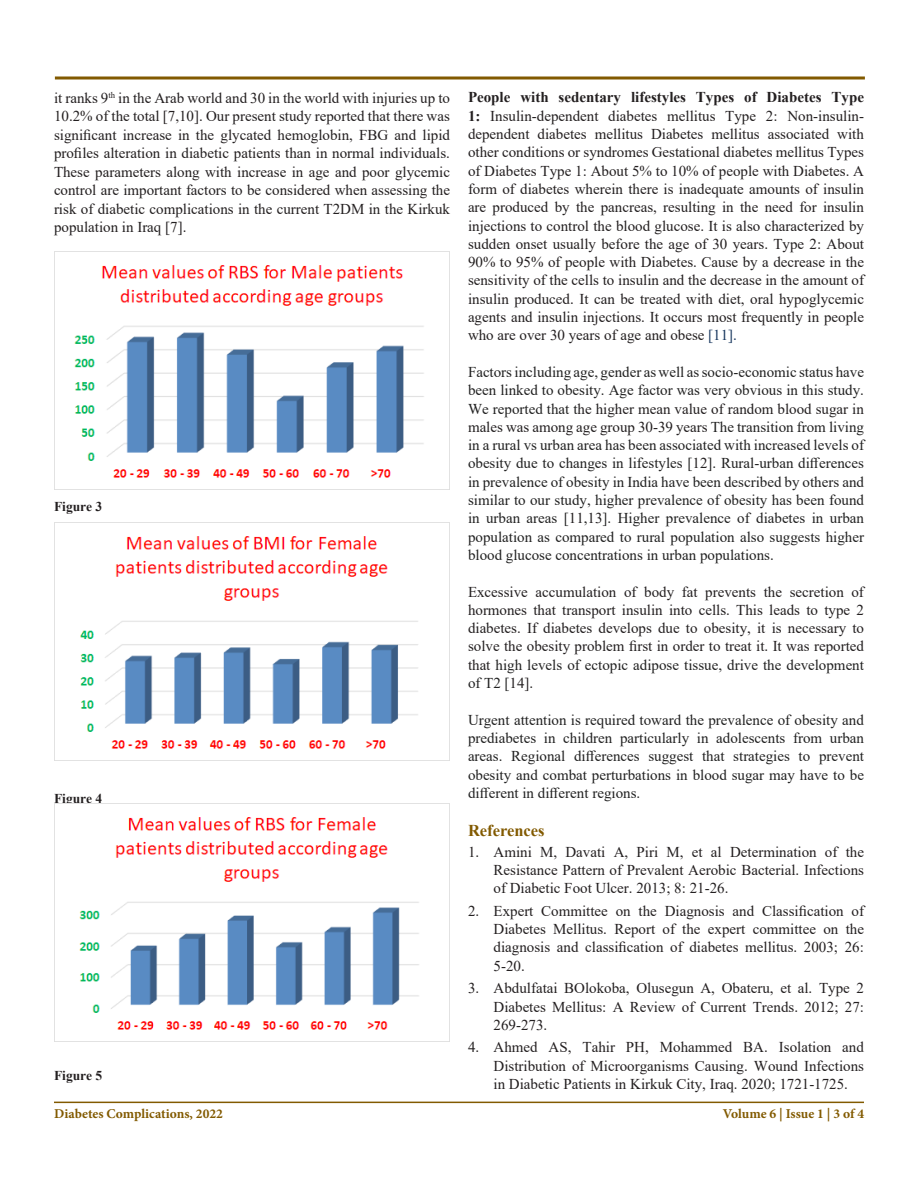
<style>
.page{position:relative;width:918px;height:1188px;background:#fff}
.page>*{position:absolute;margin:0;border:0;box-sizing:border-box;transform-origin:0 0}
.Heading{font:700 16.5px "Times New Roman";color:#825a00}
.t1{font:15px/18.3px "Times New Roman";color:#231f20;text-align:justify}
.t2{font:15px/18.3px "Times New Roman";color:#212121;text-align:justify}
.t3{font:700 13.5px "Minion Pro";color:#825a00}
.t4{font:700 13.5px "Times New Roman";color:#231f20}
.s1{font-weight:700}
.s2{color:#17365d}
.s3{color:#231f20}
.s4{color:#212121}
</style>
<div class="page">
<hr style="left:54px;top:1102px;width:810px;height:1px;background:#825a00">
<svg style="left:54px;top:76px;width:811px;height:4px;background:#a1833f"></svg>
<img style="left:54px;top:252px;width:396px;height:237px">
<img style="left:54px;top:804px;width:396px;height:237px">
<img style="left:54px;top:523px;width:396px;height:238px">
<p class="t1" style="left:54px;top:88px;width:398px">it ranks 9<sup>th</sup> in the Arab world and 30 in the world with injuries up to 10.2% of the total [7,10]. Our present study reported that there was significant increase in the glycated hemoglobin, FBG and lipid profiles alteration in diabetic patients than in normal individuals.<br>These parameters along with increase in age and poor glycemic control are important factors to be considered when assessing the risk of diabetic complications in the current T2DM in the Kirkuk population in Iraq [7].</p>
<p class="t4" style="left:54px;top:496px;width:50px">Figure 3</p>
<p class="t4" style="left:54px;top:789px;width:50px">Figure 4</p>
<p class="t4" style="left:54px;top:1066px;width:50px">Figure 5</p>
<p class="t1" style="left:468px;top:88px;width:398px"><span class="s1">People with sedentary lifestyles Types of Diabetes Type 1:</span> Insulin-dependent diabetes mellitus Type 2: Non-insulin&shy;dependent diabetes mellitus Diabetes mellitus associated with other conditions or syndromes Gestational diabetes mellitus Types of Diabetes Type 1: About 5% to 10% of people with Diabetes. A form of diabetes wherein there is inadequate amounts of insulin are produced by the pancreas, resulting in the need for insulin injections to control the blood glucose. It is also characterized by sudden onset usually before the age of 30 years. Type 2: About 90% to 95% of people with Diabetes. Cause by a decrease in the sensitivity of the cells to insulin and the decrease in the amount of insulin produced. It can be treated with diet, oral hypoglycemic agents and insulin injections. It occurs most frequently in people who are over 30 years of age and obese <span class="s2">[11].</span></p>
<p class="t2" style="left:468px;top:362px;width:398px">Factors including age, gender as well as socio-economic status have been linked to obesity. Age factor was very obvious in this study.<br>We reported that t<span class="s3">he higher mean value of random blood sugar in males was among age group 30-39 years</span> The transition from living in a rural vs urban area has been associated with increased levels of obesity due to changes in lifestyles [<span class="s3">12</span>]. Rural-urban differences in prevalence of obesity in India have been described by others and similar to our study, higher prevalence of obesity has been found in urban areas [<span class="s3">11</span>,<span class="s3">13</span>]. Higher prevalence of diabetes in urban population as compared to rural population also suggests higher blood glucose concentrations in urban populations.</p>
<p class="t1" style="left:468px;top:582px;width:398px">Excessive accumulation of body fat prevents the secretion of hormones that transport insulin into cells. This leads to type 2 diabetes. If diabetes develops due to obesity, it is necessary to solve the obesity problem first in order to treat it. It was reported that <span class="s4">high levels of ectopic adipose tissue, drive the development of T2 [</span>14].</p>
<p class="t2" style="left:468px;top:710px;width:398px">Urgent attention is required toward the prevalence of obesity and prediabetes in children particularly in adolescents from urban areas. Regional differences suggest that strategies to prevent obesity and combat perturbations in blood sugar may have to be different in different regions.</p>
<p class="Heading" style="left:468px;top:819px;width:78px">References</p>
<p class="t1" style="left:494px;top:842px;width:372px;text-indent:-26px">1. Amini M, Davati A, Piri M, et al Determination of the Resistance Pattern of Prevalent Aerobic Bacterial. Infections of Diabetic Foot Ulcer. 2013; 8: 21-26.</p>
<p class="t1" style="left:494px;top:901px;width:372px;text-indent:-26px">2. Expert Committee on the Diagnosis and Classification of Diabetes Mellitus. Report of the expert committee on the diagnosis and classification of diabetes mellitus. 2003; 26:<br>5-20.</p>
<p class="t1" style="left:494px;top:979px;width:372px;text-indent:-26px">3. Abdulfatai BOlokoba, Olusegun A, Obateru, et al. Type 2<br>Diabetes Mellitus: A Review of Current Trends. 2012; 27:<br>269-273.</p>
<p class="t1" style="left:494px;top:1038px;width:372px;text-indent:-26px">4. Ahmed AS, Tahir PH, Mohammed BA. Isolation and Distribution of Microorganisms Causing. Wound Infections in Diabetic Patients in Kirkuk City, Iraq. 2020; 1721-1725.</p>
<p class="t3" style="left:54px;top:1105px;width:170px">Diabetes Complications, 2022</p>
<p class="t3" style="left:723px;top:1105px;width:143px">Volume 6 | Issue 1 | 3 of 4</p>
</div>
